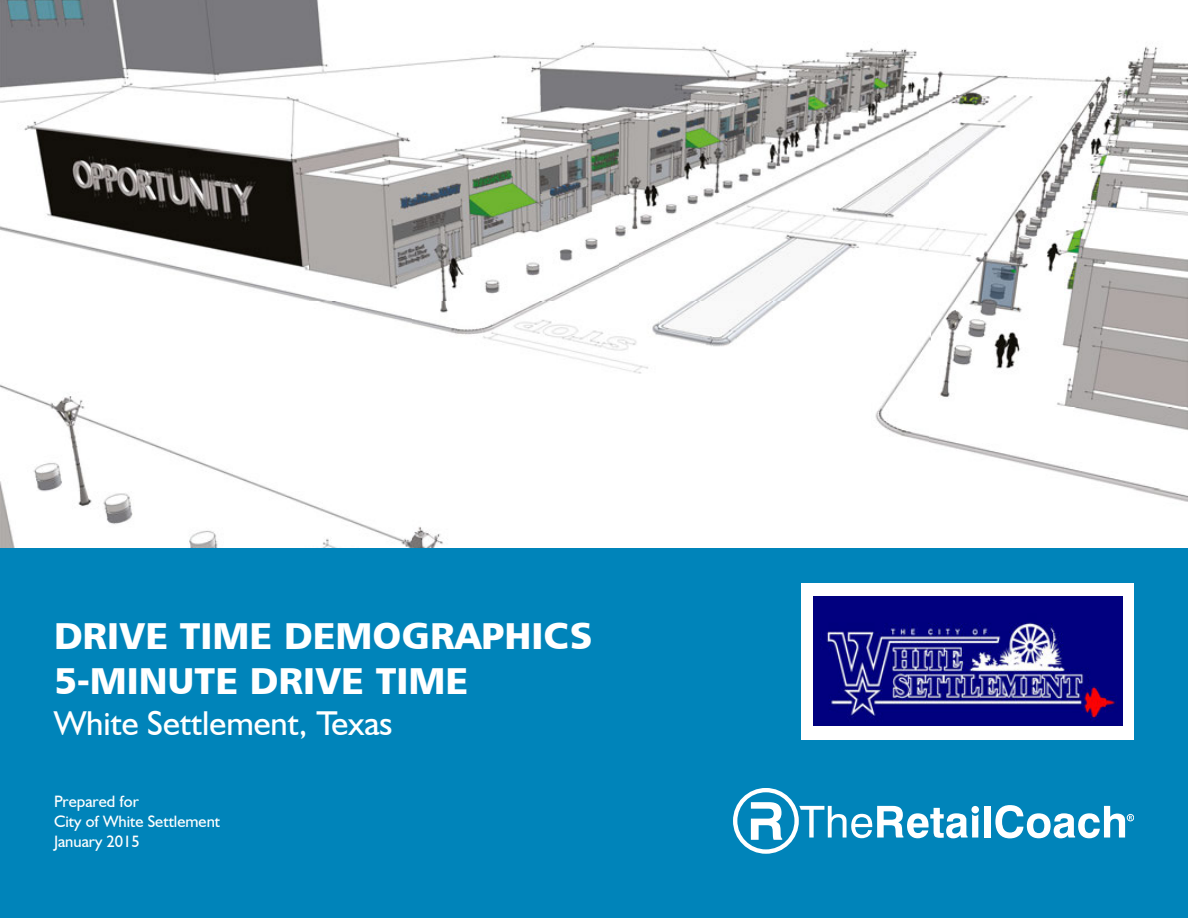
<style>
.page{position:relative;width:1188px;height:918px;background:#fff}
.page>*{position:absolute;margin:0;border:0;box-sizing:border-box;transform-origin:0 0}
.WhiteCoverTitle{font:37.5px "Humanist 777 BT Black B";color:#fff}
.WhiteCoverTitle-2{font:34.5px "Humanist 521 BT";color:#fff}
.WhiteCoverSubTitle{font:16.5px "Humanist 521 BT";color:#fff}
</style>
<div class="page">
<img style="left:0;top:0;width:1188px;height:549px">
<div style="left:0;top:549px;width:1188px;height:369px;background:#0084ba"></div>
<div style="left:984px;top:806px;width:7px;height:32px;background:#fff"></div>
<svg style="left:733px;top:788px;width:246px;height:66px"></svg>
<svg style="left:995px;top:805px;width:137px;height:33px"></svg>
<div style="left:1127px;top:814px;width:7px;height:7px;border:1px solid #fff;border-radius:50%"></div>
<div style="left:801px;top:583px;width:333px;height:156px;background:#fff"></div>
<img style="left:813px;top:596px;width:309px;height:130px">
<p class="WhiteCoverTitle" style="left:54px;top:611px;width:540px">DRIVE TIME DEMOGRAPHICS</p>
<p class="WhiteCoverTitle" style="left:54px;top:656px;width:416px">5-MINUTE DRIVE TIME</p>
<p class="WhiteCoverTitle-2" style="left:54px;top:702px;width:340px">White Settlement, Texas</p>
<p class="WhiteCoverSubTitle" style="left:54px;top:792px;width:86px">Prepared for</p>
<p class="WhiteCoverSubTitle" style="left:54px;top:811px;width:168px">City of White Settlement</p>
<p class="WhiteCoverSubTitle" style="left:54px;top:831px;width:87px">January 2015</p>
</div>
